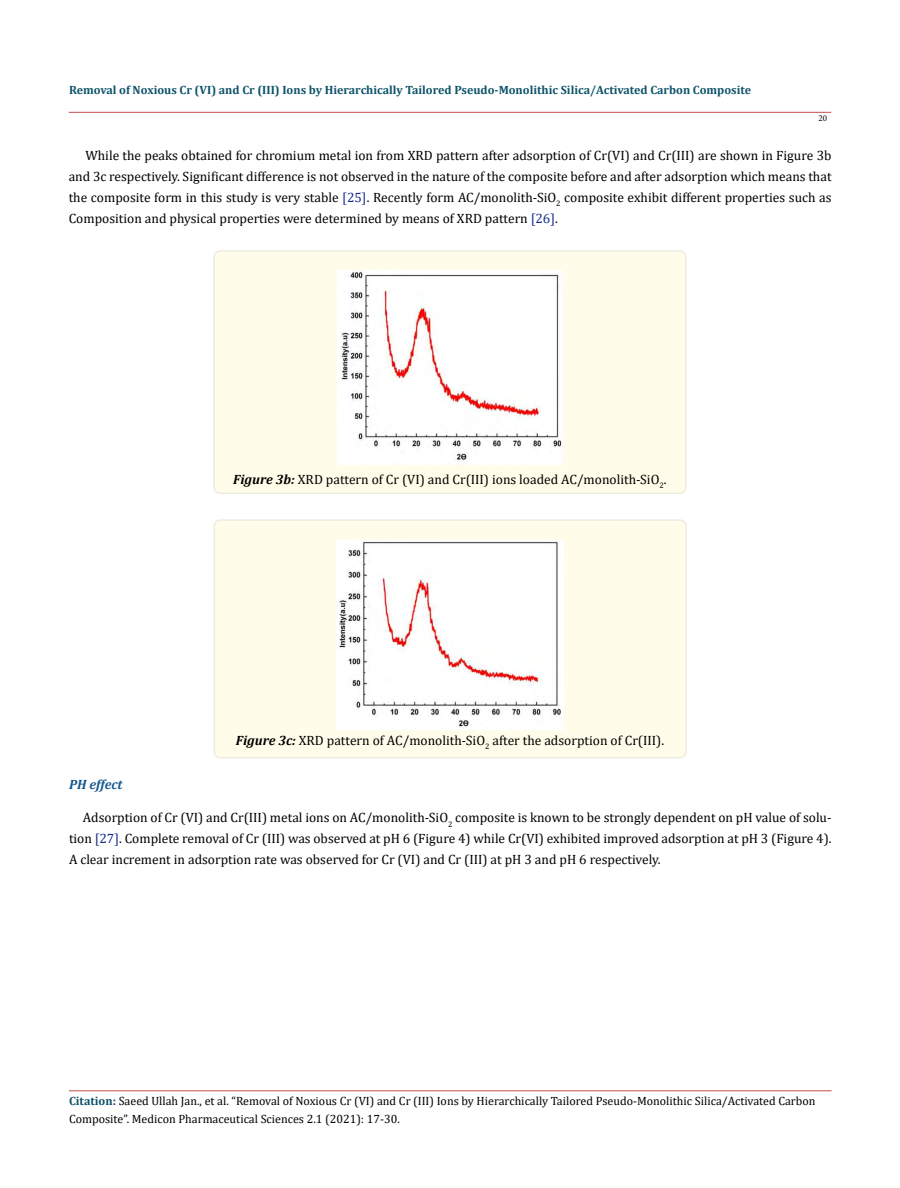
<style>
.page{position:relative;width:900px;height:1188px;background:#fff}
.page>*{position:absolute;margin:0;border:0;box-sizing:border-box;transform-origin:0 0}
.t1{font:13.5px/21px "Cambria";color:#000;text-align:justify}
.t2{font:italic 700 13.5px "Cambria";color:#15588c}
.t3{font:12px/18px "Cambria";color:#000}
.t4{font:700 12px "Cambria";color:#0e536a}
.t5{font:9px "Minion Pro";color:#000}
.s1{color:#152c8c}
.s2{font-weight:700;font-style:italic}
.s3{font-weight:700;color:#0e536a}
.s4{font-weight:700;color:#173e88}
</style>
<div class="page">
<hr style="left:69px;top:1091px;width:763px;height:1px;background:#c0504d">
<hr style="left:69px;top:112px;width:762px;height:1px;background:#c0504d">
<div style="left:214px;top:251px;width:472px;height:242px;background:#fffde9;border-radius:6px"></div>
<div style="left:213px;top:250px;width:474px;height:244px;border:2px solid #eeece1;border-radius:6px"></div>
<img style="left:337px;top:270px;width:226px;height:195px">
<div style="left:214px;top:520px;width:472px;height:238px;background:#fffde9;border-radius:6px"></div>
<div style="left:214px;top:519px;width:473px;height:239px;border:2px solid #eeece1;border-radius:6px"></div>
<img style="left:337px;top:541px;width:226px;height:188px">
<p class="t4" style="left:69px;top:82px;width:684px">Removal of Noxious Cr (VI) and Cr (III) Ions by Hierarchically Tailored Pseudo-Monolithic Silica/Activated Carbon Composite</p>
<p class="t5" style="left:818px;top:112px;width:10px">20</p>
<p class="t1" style="left:69px;top:145px;width:764px;text-indent:17px">While the peaks obtained for chromium metal ion from XRD pattern after adsorption of Cr(VI) and Cr(III) are shown in Figure 3b and 3c respectively. Significant difference is not observed in the nature of the composite before and after adsorption which means that the composite form in this study is very stable <span class="s1">[25]</span>. Recently form AC/monolith-SiO<sub>2</sub> composite exhibit different properties such as Composition and physical properties were determined by means of XRD pattern <span class="s1">[26]</span>.</p>
<p class="t1" style="left:233px;top:469px;width:435px"><span class="s2">Figure 3b:</span> XRD pattern of Cr (VI) and Cr(III) ions loaded AC/monolith-SiO<sub>2</sub>.</p>
<p class="t1" style="left:236px;top:730px;width:430px"><span class="s2">Figure 3c:</span> XRD pattern of AC/monolith-SiO<sub>2</sub> after the adsorption of Cr(III).</p>
<p class="t2" style="left:69px;top:775px;width:55px">PH effect</p>
<p class="t1" style="left:69px;top:807px;width:764px;text-indent:14px">Adsorption of Cr (VI) and Cr(III) metal ions on AC/monolith-SiO<sub>2</sub> composite is known to be strongly dependent on pH value of solu&shy;tion <span class="s1">[27]</span>. Complete removal of Cr (III) was observed at pH 6 (Figure 4) while Cr(VI) exhibited improved adsorption at pH 3 (Figure 4).<br>A clear increment in adsorption rate was observed for Cr (VI) and Cr (III) at pH 3 and pH 6 respectively.</p>
<p class="t3" style="left:69px;top:1092px;width:748px"><span class="s3">Citation</span><span class="s4">:</span> Saeed Ullah Jan., et al. “Removal of Noxious Cr (VI) and Cr (III) Ions by Hierarchically Tailored Pseudo-Monolithic Silica/Activated Carbon<br>Composite”. Medicon Pharmaceutical Sciences 2.1 (2021): 17-30.</p>
</div>
